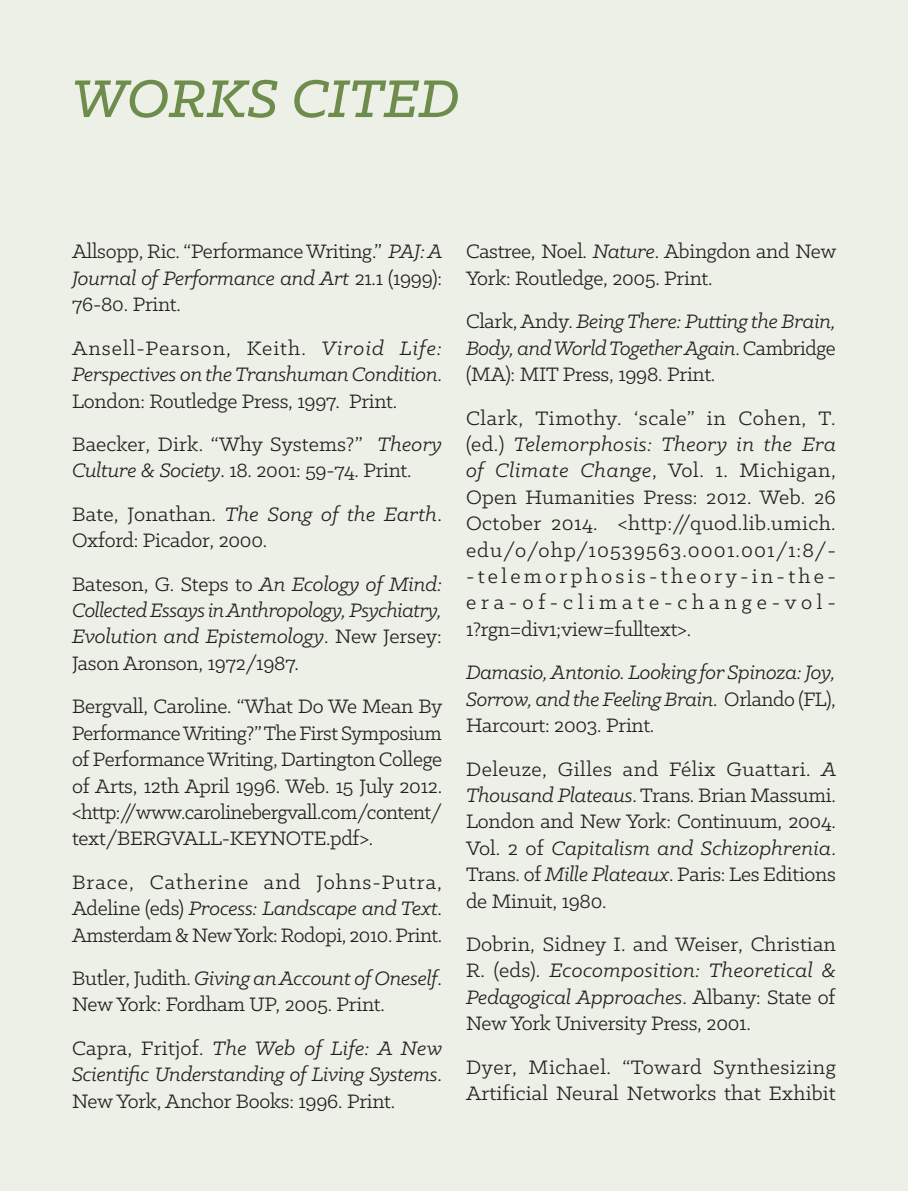
<style>
.page{position:relative;width:908px;height:1191px;background:#fff}
.page>*{position:absolute;margin:0;border:0;box-sizing:border-box;transform-origin:0 0}
.t1{font:italic 500 60px "Klinic Slab";color:#6e8c4b}
.t2{font:22px/26.4px "Klinic Slab";letter-spacing:-.01em;color:#231f20;text-align:justify}
.t3{font:italic 22px/26.4px "Klinic Slab";letter-spacing:-.015em;color:#231f20;text-align:justify}
.t4{font:italic 20px "Klinic Slab";color:#6e8c4b}
.s1{font-weight:700;font-style:normal}
.s2{font-style:italic}
.s3{font-style:normal}
</style>
<div class="page">
<div style="left:0;top:0;width:907px;height:1191px;background:#ecf0e6"></div>
<p class="t4" style="left:72px;top:68px;width:406px"><span class="s1">74</span> Politics of Place • Green Connections • Issue 03</p>
<h1 class="t1" style="left:72px;top:60px;width:389px">WORKS CITED</h1>
<p class="t2" style="left:72px;top:238px;width:372px">Allsopp, Ric. “Performance Writing.” <span class="s2">PAJ: A Journal of Performance and Art</span> 21.1 (1999):<br>76-80. Print.</p>
<p class="t2" style="left:72px;top:334px;width:371px">Ansell-Pearson, Keith. <span class="s2">Viroid Life:<br>Perspectives on the Transhuman Condition</span>.<br>London: Routledge Press, 1997. Print.</p>
<p class="t2" style="left:72px;top:430px;width:371px">Baecker, Dirk. “Why Systems?” <span class="s2">Theory<br>Culture &amp; Society</span>. 18. 2001: 59-74. Print.</p>
<p class="t2" style="left:72px;top:500px;width:371px">Bate, Jonathan. <span class="s2">The Song of the Earth</span>.<br>Oxford: Picador, 2000.</p>
<p class="t3" style="left:72px;top:570px;width:371px"><span class="s3">Bateson, G. Steps to</span> An Ecology of Mind:<br>Collected Essays in Anthropology, Psychiatry, Evolution and Epistemology<span class="s3">. New Jersey:<br>Jason Aronson, 1972/1987.</span></p>
<p class="t2" style="left:72px;top:692px;width:372px">Bergvall, Caroline. “What Do We Mean By Performance Writing?” The First Symposium of Performance Writing, Dartington College of Arts, 12th April 1996. Web. 15 July 2012. &lt;http://www.carolinebergvall.com/content/ text/BERGVALL-KEYNOTE.pdf&gt;.</p>
<p class="t2" style="left:72px;top:868px;width:371px">Brace, Catherine and Johns-Putra, Adeline (eds) <span class="s2">Process: Landscape and Text</span>.<br>Amsterdam &amp; New York: Rodopi, 2010. Print.</p>
<p class="t2" style="left:72px;top:964px;width:371px">Butler, Judith. <span class="s2">Giving an Account of Oneself</span>.<br>New York: Fordham UP, 2005. Print.</p>
<p class="t3" style="left:72px;top:1034px;width:371px"><span class="s3">Capra, Fritjof.</span> The Web of Life: A New Scientific Understanding of Living Systems<span class="s3">.<br>New York, Anchor Books: 1996. Print.</span></p>
<p class="t2" style="left:466px;top:238px;width:372px">Castree, Noel. <span class="s2">Nature</span>. Abingdon and New<br>York: Routledge, 2005. Print.</p>
<p class="t3" style="left:466px;top:308px;width:371px"><span class="s3">Clark, Andy.</span> Being There: Putting the Brain, Body, and World Together Again<span class="s3">. Cambridge (MA): MIT Press, 1998. Print.</span></p>
<p class="t2" style="left:466px;top:404px;width:371px">Clark, Timothy. ‘scale” in Cohen, T. (ed.) <span class="s2">Telemorphosis: Theory in the Era of Climate Change</span>, Vol. 1. Michigan, Open Humanities Press: 2012. Web. 26<br>October 2014. &lt;http://quod.lib.umich. edu/o/ohp/10539563.0001.001/1:8/- -telemorphosis-theory-in-the&shy;era-of-climate-change-vol-1?rgn=div1;view=fulltext&gt;.</p>
<p class="t3" style="left:466px;top:658px;width:371px">Damasio, Antonio. Looking for Spinoza: Joy, Sorrow, and the Feeling Brain<span class="s3">. Orlando (FL), Harcourt: 2003. Print.</span></p>
<p class="t2" style="left:466px;top:755px;width:372px">Deleuze, Gilles and Félix Guattari. <span class="s2">A Thousand Plateaus</span>. Trans. Brian Massumi.<br>London and New York: Continuum, 2004.<br>Vol. 2 of <span class="s2">Capitalism and Schizophrenia</span>.<br>Trans. of <span class="s2">Mille Plateaux</span>. Paris: Les Editions de Minuit, 1980.</p>
<p class="t2" style="left:466px;top:930px;width:371px">Dobrin, Sidney I. and Weiser, Christian R. (eds). <span class="s2">Ecocomposition: Theoretical &amp; Pedagogical Approaches</span>. Albany: State of New York University Press, 2001.</p>
<p class="t2" style="left:466px;top:1053px;width:371px">Dyer, Michael. “Toward Synthesizing<br>Artificial Neural Networks that Exhibit</p>
</div>
